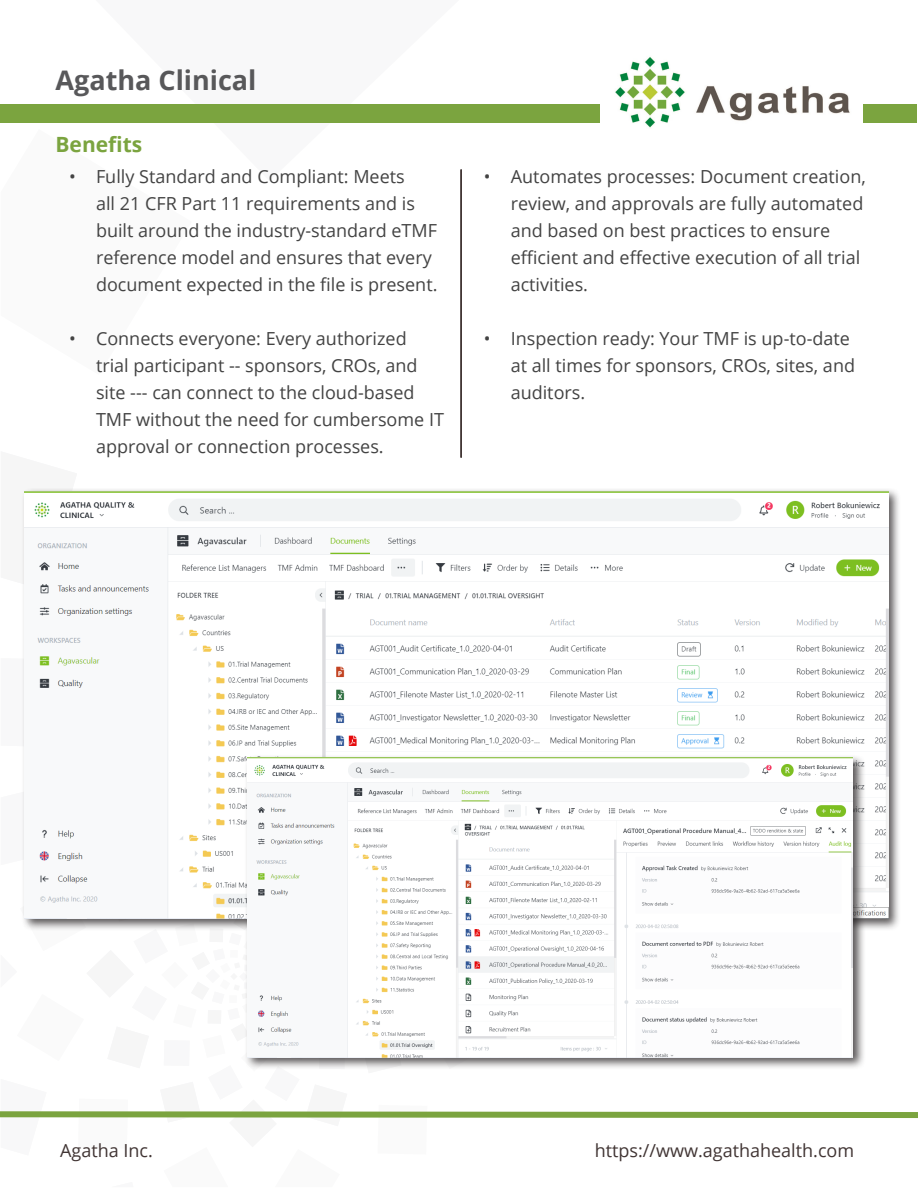
<style>
.page{position:relative;width:918px;height:1188px;background:#fff}
.page>*{position:absolute;margin:0;border:0;box-sizing:border-box;transform-origin:0 0}
.t1{font:700 27px "Open Sans";color:#58585a}
.t2{font:700 21px "Open Sans";color:#7ba43f}
.t3{font:18px/27px "Open Sans";color:#434343}
.t4{font:18px "Open Sans";color:#413534}
</style>
<div class="page">
<svg style="left:95px;top:104px;width:364px;height:1px"></svg>
<div style="left:1px;top:105px;width:916px;height:18px;background:#7ba43f"></div>
<img style="left:600px;top:56px;width:262px;height:72px">
<svg style="left:0;top:1111px;width:918px;height:7px;background:#8db059"></svg>
<hr style="left:460px;top:170px;width:2px;height:288px;background:#413534">
<div style="left:21px;top:488px;width:881px;height:443px;background:#231f20;opacity:.75"></div>
<img style="left:24px;top:491px;width:864px;height:428px">
<div style="left:244px;top:754px;width:622px;height:316px;background:#231f20;opacity:.75"></div>
<img style="left:248px;top:758px;width:605px;height:299px">
<p class="t1" style="left:56px;top:61px;width:203px">Agatha Clinical</p>
<p class="t2" style="left:56px;top:130px;width:88px">Benefits</p>
<p class="t3" style="left:96px;top:163px;width:343px;text-indent:-27px">• Fully Standard and Compliant: Meets<br>all 21 CFR Part 11 requirements and is built around the industry-standard eTMF reference model and ensures that every document expected in the file is present.</p>
<p class="t3" style="left:96px;top:325px;width:350px;text-indent:-27px">• Connects everyone: Every authorized trial participant -- sponsors, CROs, and site --- can connect to the cloud-based TMF without the need for cumbersome IT approval or connection processes.</p>
<p class="t3" style="left:511px;top:163px;width:357px;text-indent:-27px">• Automates processes: Document creation, review, and approvals are fully automated and based on best practices to ensure efficient and effective execution of all trial activities.</p>
<p class="t3" style="left:511px;top:325px;width:346px;text-indent:-27px">• Inspection ready: Your TMF is up-to-date at all times for sponsors, CROs, sites, and auditors.</p>
<p class="t4" style="left:60px;top:1138px;width:94px">Agatha Inc.</p>
<p class="t4" style="left:595px;top:1138px;width:261px">https://www.agathahealth.com</p>
</div>
